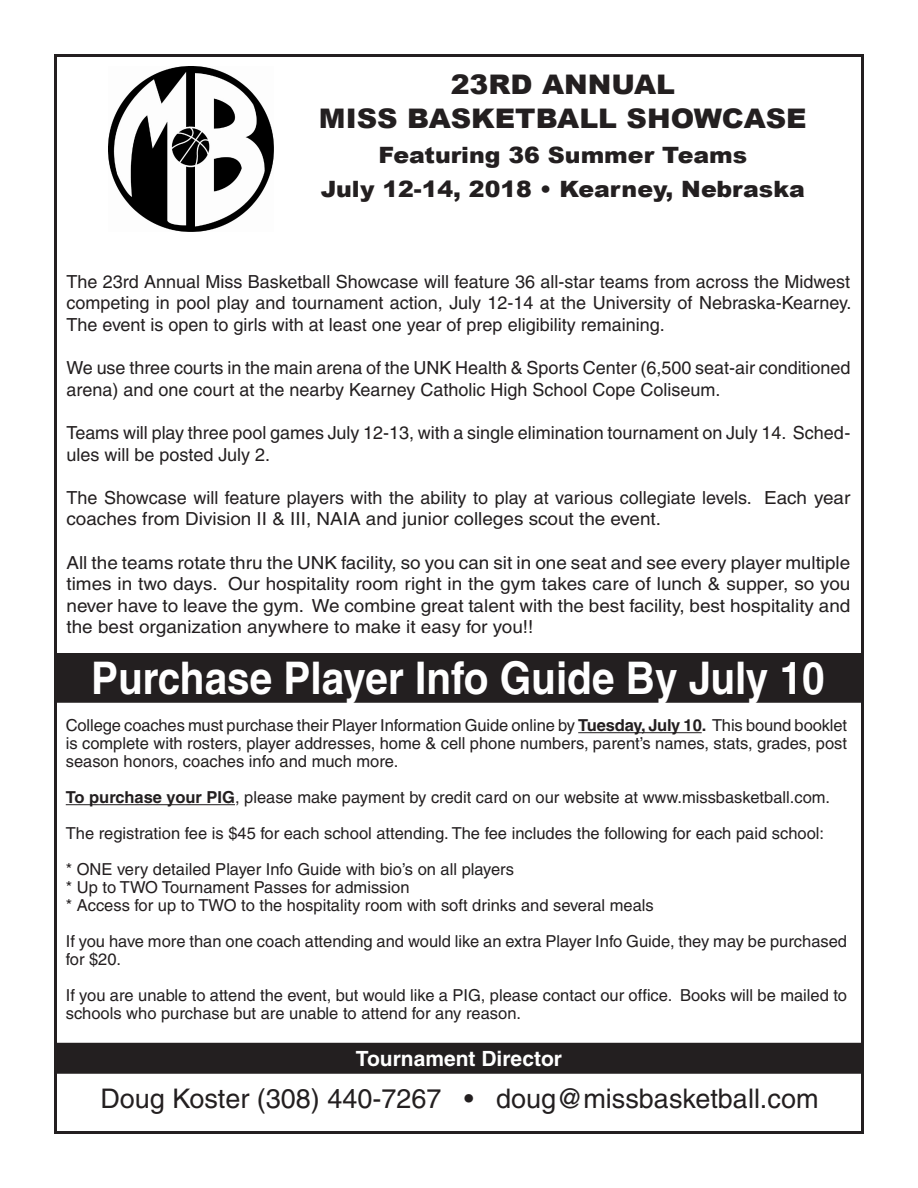
<style>
.page{position:relative;width:918px;height:1188px;background:#fff}
.page>*{position:absolute;margin:0;border:0;box-sizing:border-box;transform-origin:0 0}
.t1{font:700 45px "Helvetica";color:#fff;scale:.9 1}
.t2{font:27px "Helvetica";color:#231f20}
.t3{font:900 27px "Arial";color:#231f20;scale:1.05 1}
.t4{font:900 22.5px "Arial";color:#231f20;scale:1.05 1}
.t5{font:700 21px "Helvetica";color:#fff}
.t6{font:18px/21.6px "Helvetica";color:#231f20}
.t7{font:18px/21.6px "Helvetica";color:#231f20;text-align:justify;scale:1.05 1}
.t8{font:16.5px/18px "Helvetica";color:#231f20}
.s1{font-weight:700}
</style>
<div class="page">
<div style="left:55px;top:1044px;width:808px;height:29px;background:#231f20"></div>
<div style="left:54px;top:1043px;width:810px;height:31px;border:2px solid #231f20"></div>
<div style="left:55px;top:654px;width:807px;height:48px;background:#231f20"></div>
<div style="left:55px;top:653px;width:808px;height:50px;border:2px solid #231f20"></div>
<hr style="left:578px;top:732px;width:124px;height:1px;background:#231f20">
<hr style="left:66px;top:804px;width:169px;height:1px;background:#231f20">
<img style="left:108px;top:66px;width:165px;height:165px">
<p class="t3" style="left:451px;top:64px;width:215px">23RD ANNUAL</p>
<p class="t3" style="left:319px;top:99px;width:466px">MISS BASKETBALL SHOWCASE</p>
<p class="t4" style="left:378px;top:138px;width:353px">Featuring 36 Summer Teams</p>
<p class="t4" style="left:321px;top:173px;width:463px">July 12-14, 2018 • Kearney, Nebraska</p>
<p class="t6" style="left:67px;top:271px;width:786px;text-align:justify">The 23rd Annual Miss Basketball Showcase will feature 36 all-star teams from across the Midwest competing in pool play and tournament action, July 12-14 at the University of Nebraska-Kearney.<br>The event is open to girls with at least one year of prep eligibility remaining.</p>
<p class="t6" style="left:67px;top:357px;width:786px">We use three courts in the main arena of the UNK Health &amp; Sports Center (6,500 seat-air conditioned arena) and one court at the nearby Kearney Catholic High School Cope Coliseum.</p>
<p class="t6" style="left:67px;top:422px;width:785px">Teams will play three pool games July 12-13, with a single elimination tournament on July 14. Sched&shy;ules will be posted July 2.</p>
<p class="t6" style="left:67px;top:487px;width:785px">The Showcase will feature players with the ability to play at various collegiate levels. Each year coaches from Division II &amp; III, NAIA and junior colleges scout the event.</p>
<p class="t7" style="left:67px;top:551px;width:748px">All the teams rotate thru the UNK facility, so you can sit in one seat and see every player multiple times in two days. Our hospitality room right in the gym takes care of lunch &amp; supper, so you never have to leave the gym. We combine great talent with the best facility, best hospitality and the best organization anywhere to make it easy for you!!</p>
<p class="t1" style="left:91px;top:651px;width:817px">Purchase Player Info Guide By July 10</p>
<p class="t8" style="left:66px;top:716px;width:783px;text-align:justify">College coaches must purchase their Player Information Guide online by <span class="s1">Tuesday, July 10.</span> This bound booklet is complete with rosters, player addresses, home &amp; cell phone numbers, parent’s names, stats, grades, post season honors, coaches info and much more.</p>
<p class="t8" style="left:66px;top:788px;width:766px"><span class="s1">To purchase your PIG</span>, please make payment by credit card on our website at www.missbasketball.com.</p>
<p class="t8" style="left:66px;top:824px;width:760px">The registration fee is $45 for each school attending. The fee includes the following for each paid school:</p>
<p class="t8" style="left:66px;top:860px;width:450px">* ONE very detailed Player Info Guide with bio’s on all players</p>
<p class="t8" style="left:66px;top:878px;width:345px">* Up to TWO Tournament Passes for admission</p>
<p class="t8" style="left:66px;top:896px;width:590px">* Access for up to TWO to the hospitality room with soft drinks and several meals</p>
<p class="t8" style="left:66px;top:932px;width:783px">If you have more than one coach attending and would like an extra Player Info Guide, they may be purchased for $20.</p>
<p class="t8" style="left:66px;top:986px;width:783px">If you are unable to attend the event, but would like a PIG, please contact our office. Books will be mailed to schools who purchase but are unable to attend for any reason.</p>
<p class="t5" style="left:356px;top:1046px;width:208px">Tournament Director</p>
<p class="t2" style="left:100px;top:1083px;width:720px">Doug Koster (308) 440-7267 • doug@missbasketball.com</p>
</div>
